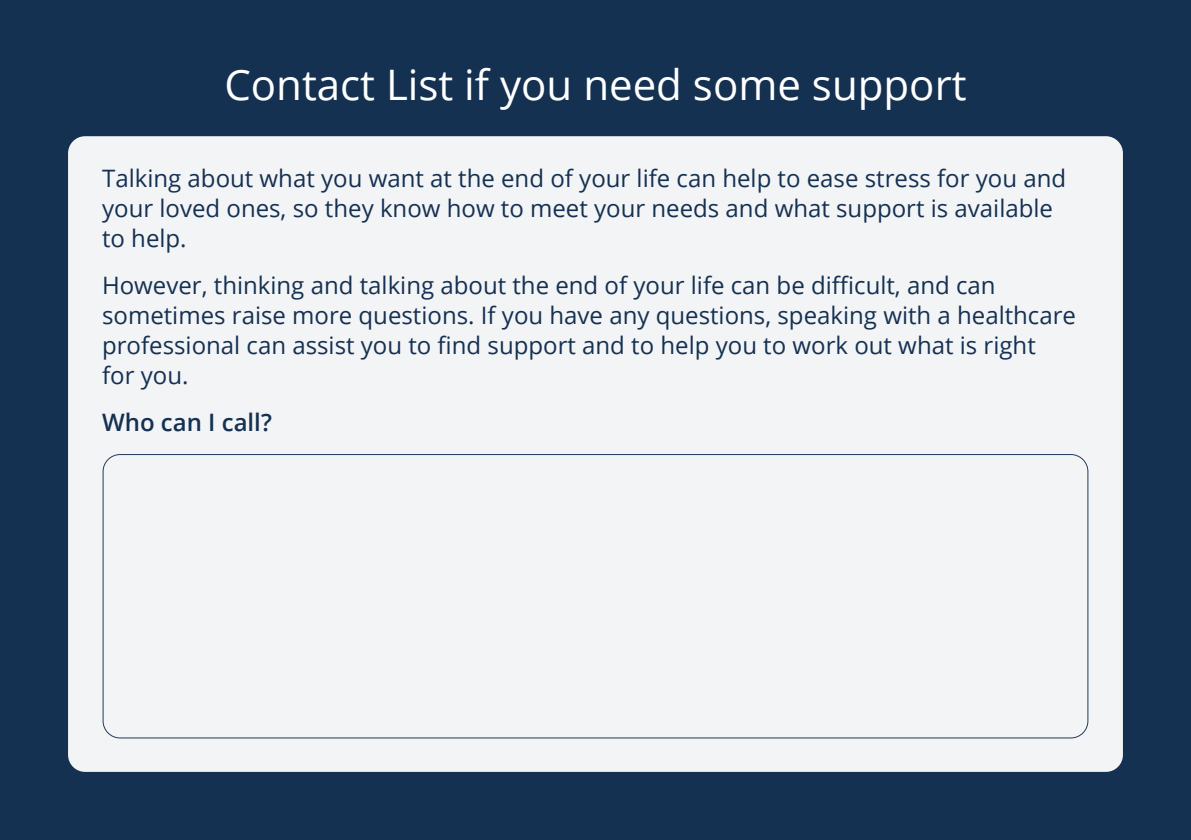
<style>
.page{position:relative;width:1191px;height:840px;background:#fff}
.page>*{position:absolute;margin:0;border:0;box-sizing:border-box;transform-origin:0 0}
.t1{font:42px "Open Sans";color:#fff}
.t2{font:24px/30px "Open Sans";color:#153152}
.t3{font:600 24px "Open Sans";color:#153152}
</style>
<div class="page">
<div style="left:0;top:0;width:1191px;height:839px;background:#153152"></div>
<div style="left:68px;top:136px;width:1055px;height:635px;background:#f3f4f6;border-radius:17px"></div>
<h1 class="t1" style="left:224px;top:56px;width:743px">Contact List if you need some support</h1>
<p class="t2" style="left:102px;top:163px;width:965px">Talking about what you want at the end of your life can help to ease stress for you and your loved ones, so they know how to meet your needs and what support is available to help.</p>
<p class="t2" style="left:102px;top:270px;width:975px">However, thinking and talking about the end of your life can be difficult, and can sometimes raise more questions. If you have any questions, speaking with a healthcare professional can assist you to find support and to help you to work out what is right<br>for you.</p>
<p class="t3" style="left:102px;top:406px;width:171px">Who can I call?</p>
</div>
